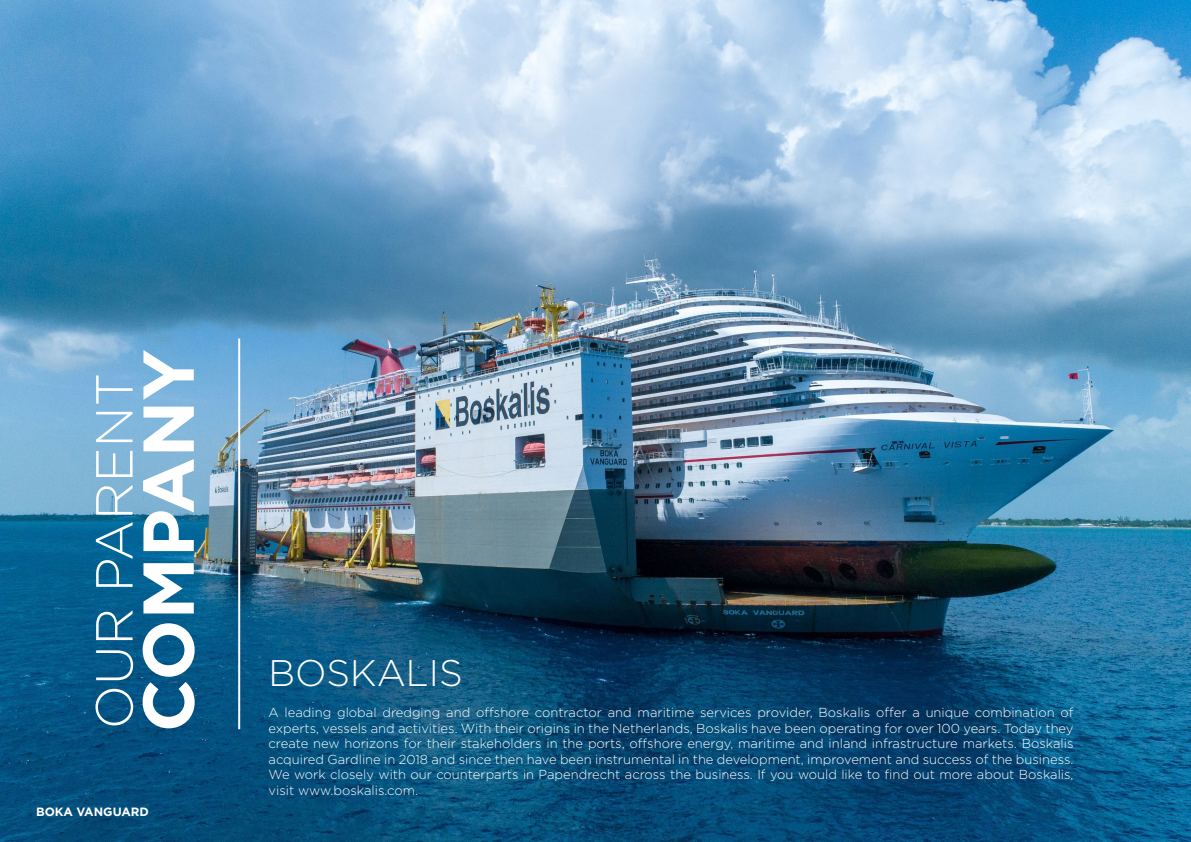
<style>
.page{position:relative;width:1191px;height:842px;background:#fff}
.page>*{position:absolute;margin:0;border:0;box-sizing:border-box;transform-origin:0 0}
.t1{font:700 71.9px "Gotham";color:#fff}
.t2{font:300 52px "Gotham";color:#fff}
.t3{font:300 37px "Gotham";color:#fff}
.t4{font:300 13px/15.6px "Gotham";color:#fff;text-align:justify}
.t5{font:700 12px "Gotham";color:#fff}
</style>
<div class="page">
<img style="left:0;top:0;width:1191px;height:842px">
<hr style="left:238px;top:338px;width:2px;height:391px;background:#fff">
<h2 class="t2" style="left:81px;top:729px;width:358px;rotate:-90deg">OUR PARENT</h2>
<h1 class="t1" style="left:121px;top:732px;width:384px;rotate:-90deg">COMPANY</h1>
<p class="t5" style="left:36px;top:803px;width:114px">BOKA VANGUARD</p>
<h3 class="t3" style="left:268px;top:649px;width:196px">BOSKALIS</h3>
<p class="t4" style="left:268px;top:704px;width:806px">A leading global dredging and offshore contractor and maritime services provider, Boskalis offer a unique combination of experts, vessels and activities. With their origins in the Netherlands, Boskalis have been operating for over 100 years. Today they create new horizons for their stakeholders in the ports, offshore energy, maritime and inland infrastructure markets. Boskalis acquired Gardline in 2018 and since then have been instrumental in the development, improvement and success of the business.<br>We work closely with our counterparts in Papendrecht across the business. If you would like to find out more about Boskalis, visit www.boskalis.com.</p>
</div>
